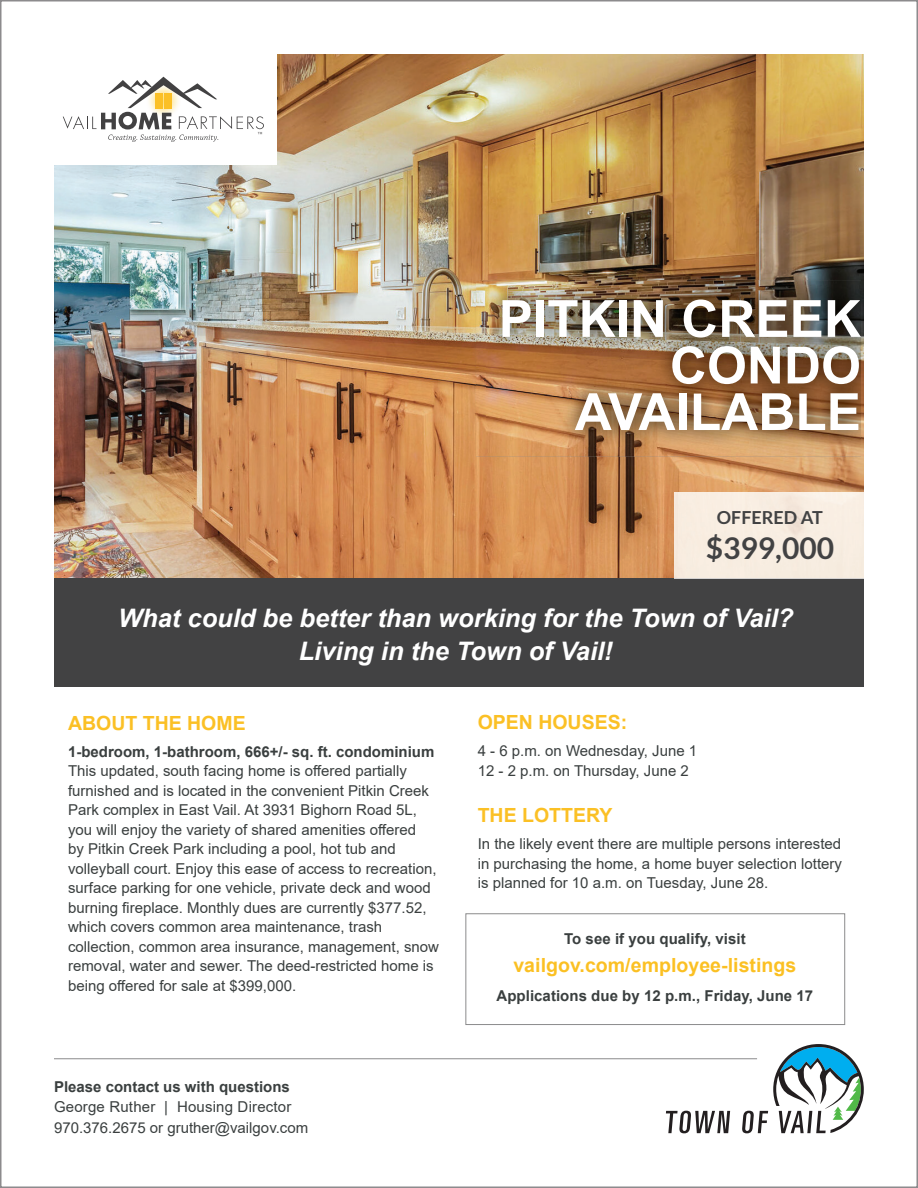
<style>
.page{position:relative;width:918px;height:1188px;background:#fff}
.page>*{position:absolute;margin:0;border:0;box-sizing:border-box;transform-origin:0 0}
.t1{font:700 51.3px/46.5px "Arial";color:#fff;text-align:right}
.t2{font:700 30px "Lato";color:#424243}
.t3{font:italic 700 25.5px/33px "Arial";color:#fff;text-align:center}
.t4{font:700 19.5px "Arial";color:#fbc025}
.t5{font:700 19.5px "Arial";letter-spacing:.005em;color:#fbc023}
.t6{font:700 18px "Lato";color:#424243}
.t7{font:15px/19.5px "Arial";color:#3a3f3f}
.t8{font:700 15px "Arial";color:#3a3f3f}
</style>
<div class="page">
<div style="left:465px;top:913px;width:380px;height:112px;border:1px solid #8b8b8c"></div>
<img style="left:54px;top:54px;width:810px;height:525px">
<hr style="left:54px;top:1058px;width:703px;height:1px;background:#8b8b8c">
<div style="left:54px;top:579px;width:810px;height:108px;background:#424243"></div>
<div style="left:52px;top:53px;width:225px;height:112px;background:#fff"></div>
<svg style="left:666px;top:1111px;width:64px;height:22px"></svg>
<svg style="left:742px;top:1044px;width:122px;height:90px"></svg>
<svg style="left:63px;top:77px;width:201px;height:65px"></svg>
<div style="left:674px;top:492px;width:190px;height:87px;background:#f8ede1"></div>
<hr style="left:674px;top:579px;width:190px;height:1px;background:#d4d2d1">
<img style="left:476px;top:280px;width:385px;height:177px">
<img style="left:487px;top:284px;width:374px;height:162px">
<h1 class="t1" style="left:499px;top:296px;width:364px">PITKIN CREEK<br>CONDO<br>AVAILABLE</h1>
<p class="t6" style="left:717px;top:508px;width:108px">OFFERED AT</p>
<h2 class="t2" style="left:706px;top:531px;width:130px">$399,000</h2>
<h3 class="t3" style="left:118px;top:603px;width:677px">What could be better than working for the Town of Vail?<br>Living in the Town of Vail!</h3>
<h3 class="t4" style="left:68px;top:709px;width:179px">ABOUT THE HOME</h3>
<p class="t8" style="left:68px;top:741px;width:368px">1-bedroom, 1-bathroom, 666+/- sq. ft. condominium</p>
<p class="t7" style="left:68px;top:761px;width:372px">This updated, south facing home is offered partially furnished and is located in the convenient Pitkin Creek Park complex in East Vail. At 3931 Bighorn Road 5L, you will enjoy the variety of shared amenities offered<br>by Pitkin Creek Park including a pool, hot tub and volleyball court. Enjoy this ease of access to recreation, surface parking for one vehicle, private deck and wood burning fireplace. Monthly dues are currently $377.52, which covers common area maintenance, trash collection, common area insurance, management, snow removal, water and sewer. The deed-restricted home is being offered for sale at $399,000.</p>
<p class="t8" style="left:54px;top:1076px;width:237px">Please contact us with questions</p>
<p class="t7" style="left:54px;top:1096px;width:256px;line-height:21px">George Ruther | Housing Director<br>970.376.2675 or gruther@vailgov.com</p>
<h3 class="t4" style="left:478px;top:709px;width:151px">OPEN HOUSES:</h3>
<p class="t7" style="left:478px;top:741px;width:221px">4 - 6 p.m. on Wednesday, June 1<br>12 - 2 p.m. on Thursday, June 2</p>
<h3 class="t4" style="left:478px;top:802px;width:136px">THE LOTTERY</h3>
<p class="t7" style="left:478px;top:834px;width:366px;text-align:justify">In the likely event there are multiple persons interested in purchasing the home, a home buyer selection lottery is planned for 10 a.m. on Tuesday, June 28.</p>
<p class="t8" style="left:564px;top:928px;width:183px">To see if you qualify, visit</p>
<h3 class="t5" style="left:513px;top:952px;width:285px">vailgov.com/employee-listings</h3>
<p class="t8" style="left:497px;top:985px;width:318px">Applications due by 12 p.m., Friday, June 17</p>
</div>
